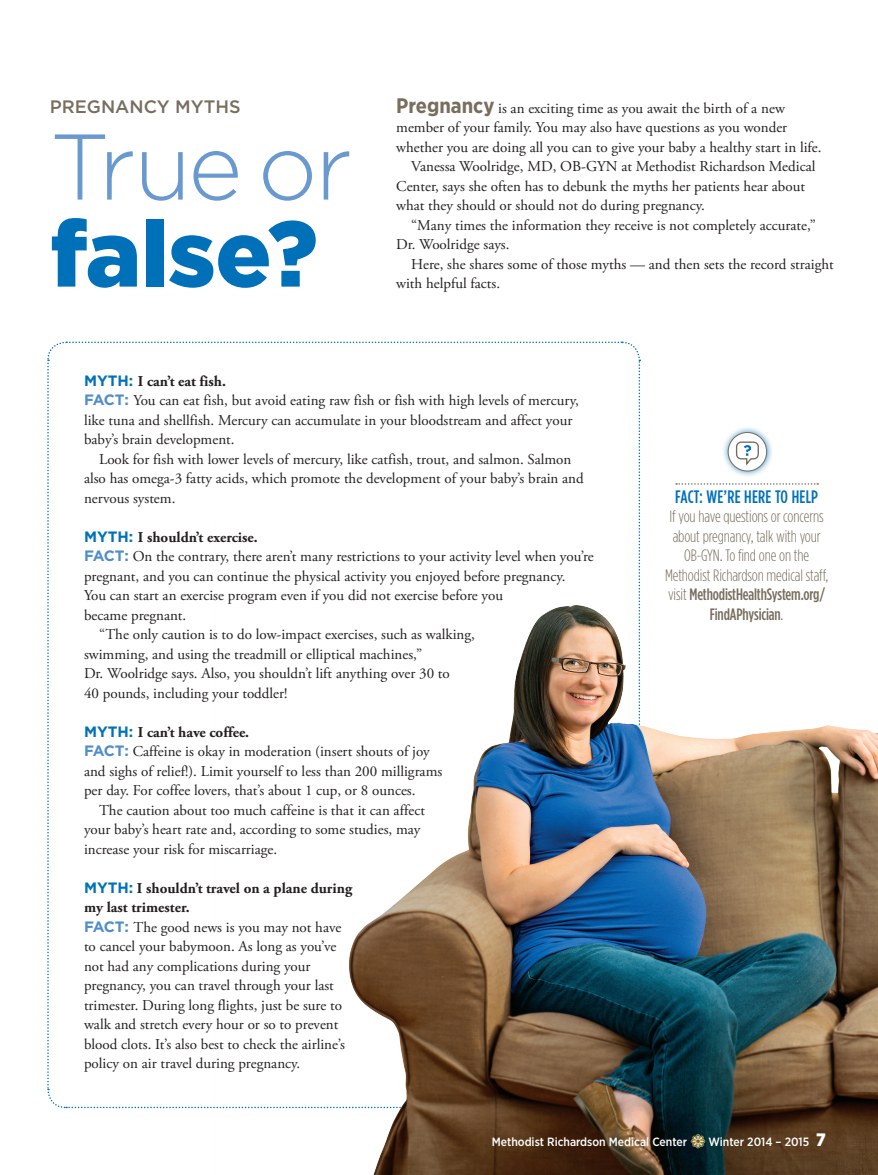
<style>
.page{position:relative;width:878px;height:1175px;background:#fff}
.page>*{position:absolute;margin:0;border:0;box-sizing:border-box;transform-origin:0 0}
._1_head_Bold_met_res{font:300 93px/87px "Gotham";letter-spacing:-.03em;color:#6a99cf}
.endofstory_CTA_met{font:500 18px "Gotham Condensed";letter-spacing:.01em;color:#0071b9}
._1_kicker_met{font:500 18px "Gotham";color:#776e5e}
.endofstory_CTA_met-2{font:300 16.5px/19.5px "Gotham Condensed";letter-spacing:-.01em;color:#776e5e;text-align:center}
._1_body_main_met{font:15px/19.5px "Adobe Garamond Pro";color:#231f20}
._1_body_INTROword_me{font:15px/19.5px "Adobe Garamond Pro";color:#231f20}
._1_body_main_met-2{font:700 15px/19.5px "Adobe Garamond Pro";color:#231f20}
.t1{font:500 12px "Gotham Narrow";color:#fff}
.s1{font-weight:900;color:#0071b9}
.s2{font-family:"Gotham Narrow";font-weight:700;font-size:21px;color:#776e5e}
.s3{font-family:"Gotham";color:#0071b9}
.s4{font-family:"Gotham";font-weight:700;color:#508dc9}
.s5{font-weight:500}
.s6{color:#ffe393}
.s7{font-family:"Meta OT";font-stretch:condensed;font-size:13.5px;color:#7a5739}
.s8{font-weight:900;font-size:18px}
</style>
<div class="page">
<svg style="left:47px;top:341px;width:594px;height:768px"></svg>
<img style="left:215px;top:513px;width:663px;height:661px">
<svg style="left:676px;top:483px;width:142px;height:1px"></svg>
<div style="left:721px;top:426px;width:52px;height:51px;background:#0071b9;opacity:.75"></div>
<div style="left:728px;top:432px;width:38px;height:39px;background:#fff;border-radius:50%"></div>
<div style="left:727px;top:432px;width:40px;height:39px;border:1px solid #776e5e;border-radius:50%"></div>
<svg style="left:735px;top:441px;width:24px;height:26px"></svg>
<p class="_1_kicker_met" style="left:50px;top:94px;width:192px">PREGNANCY MYTHS</p>
<p class="_1_head_Bold_met_res" style="left:50px;top:121px;width:304px">True or <span class="s1">false?</span></p>
<p class="_1_body_INTROword_me" style="left:396px;top:99px;width:427px"><span class="s2">Pregnancy</span> is an exciting time as you await the birth of a new member of your family. You may also have questions as you wonder whether you are doing all you can to give your baby a healthy start in life.</p>
<p class="_1_body_main_met" style="left:396px;top:157px;width:421px;text-indent:15px">Vanessa Woolridge, MD, OB-GYN at Methodist Richardson Medical<br>Center, says she often has to debunk the myths her patients hear about what they should or should not do during pregnancy.</p>
<p class="_1_body_main_met" style="left:396px;top:216px;width:421px;text-indent:15px">“Many times the information they receive is not completely accurate,”<br>Dr. Woolridge says.</p>
<p class="_1_body_main_met" style="left:396px;top:255px;width:439px;text-indent:15px">Here, she shares some of those myths — and then sets the record straight with helpful facts.</p>
<p class="_1_body_main_met-2" style="left:84px;top:371px;width:143px"><span class="s3">MYTH:</span> I can’t eat fish.</p>
<p class="_1_body_main_met" style="left:84px;top:391px;width:496px"><span class="s4">FACT:</span> You can eat fish, but avoid eating raw fish or fish with high levels of mercury, like tuna and shellfish. Mercury can accumulate in your bloodstream and affect your baby’s brain development.</p>
<p class="_1_body_main_met" style="left:84px;top:450px;width:501px;text-indent:15px">Look for fish with lower levels of mercury, like catfish, trout, and salmon. Salmon also has omega-3 fatty acids, which promote the development of your baby’s brain and nervous system.</p>
<p class="_1_body_main_met-2" style="left:84px;top:527px;width:175px"><span class="s3">MYTH:</span> I shouldn’t exercise.</p>
<p class="_1_body_main_met" style="left:84px;top:547px;width:511px"><span class="s4">FACT:</span> On the contrary, there aren’t many restrictions to your activity level when you’re pregnant, and you can continue the physical activity you enjoyed before pregnancy.<br>You can start an exercise program even if you did not exercise before you<br>became pregnant.</p>
<p class="_1_body_main_met" style="left:84px;top:625px;width:392px;text-indent:15px">“The only caution is to do low-impact exercises, such as walking, swimming, and using the treadmill or elliptical machines,”<br>Dr. Woolridge says. Also, you shouldn’t lift anything over 30 to<br>40 pounds, including your toddler!</p>
<p class="_1_body_main_met-2" style="left:84px;top:722px;width:167px"><span class="s3">MYTH:</span> I can’t have coffee.</p>
<p class="_1_body_main_met" style="left:84px;top:742px;width:360px"><span class="s4">FACT:</span> Caffeine is okay in moderation (insert shouts of joy and sighs of relief!). Limit yourself to less than 200 milligrams per day. For coffee lovers, that’s about 1 cup, or 8 ounces.</p>
<p class="_1_body_main_met" style="left:84px;top:801px;width:342px;text-indent:15px">The caution about too much caffeine is that it can affect your baby’s heart rate and, according to some studies, may increase your risk for miscarriage.</p>
<p class="_1_body_main_met-2" style="left:84px;top:878px;width:270px"><span class="s3">MYTH:</span> I shouldn’t travel on a plane during my last trimester.</p>
<p class="_1_body_main_met" style="left:84px;top:918px;width:262px"><span class="s4">FACT:</span> The good news is you may not have to cancel your babymoon. As long as you’ve not had any complications during your pregnancy, you can travel through your last trimester. During long flights, just be sure to walk and stretch every hour or so to prevent blood clots. It’s also best to check the airline’s policy on air travel during pregnancy.</p>
<p class="endofstory_CTA_met" style="left:675px;top:486px;width:144px">FACT: WE’RE HERE TO HELP</p>
<p class="endofstory_CTA_met-2" style="left:665px;top:506px;width:165px">If you have questions or concerns about pregnancy, talk with your<br>OB-GYN. To find one on the<br>Methodist Richardson medical staff, visit <span class="s5">MethodistHealthSystem.org/<br>FindAPhysician</span>.</p>
<p class="t1" style="left:491px;top:1134px;width:335px">Methodist Richardson Medical Center <span class="s6">❁</span><span class="s7">•</span> Winter 2014 – 2015 <span class="s8">7</span></p>
</div>
